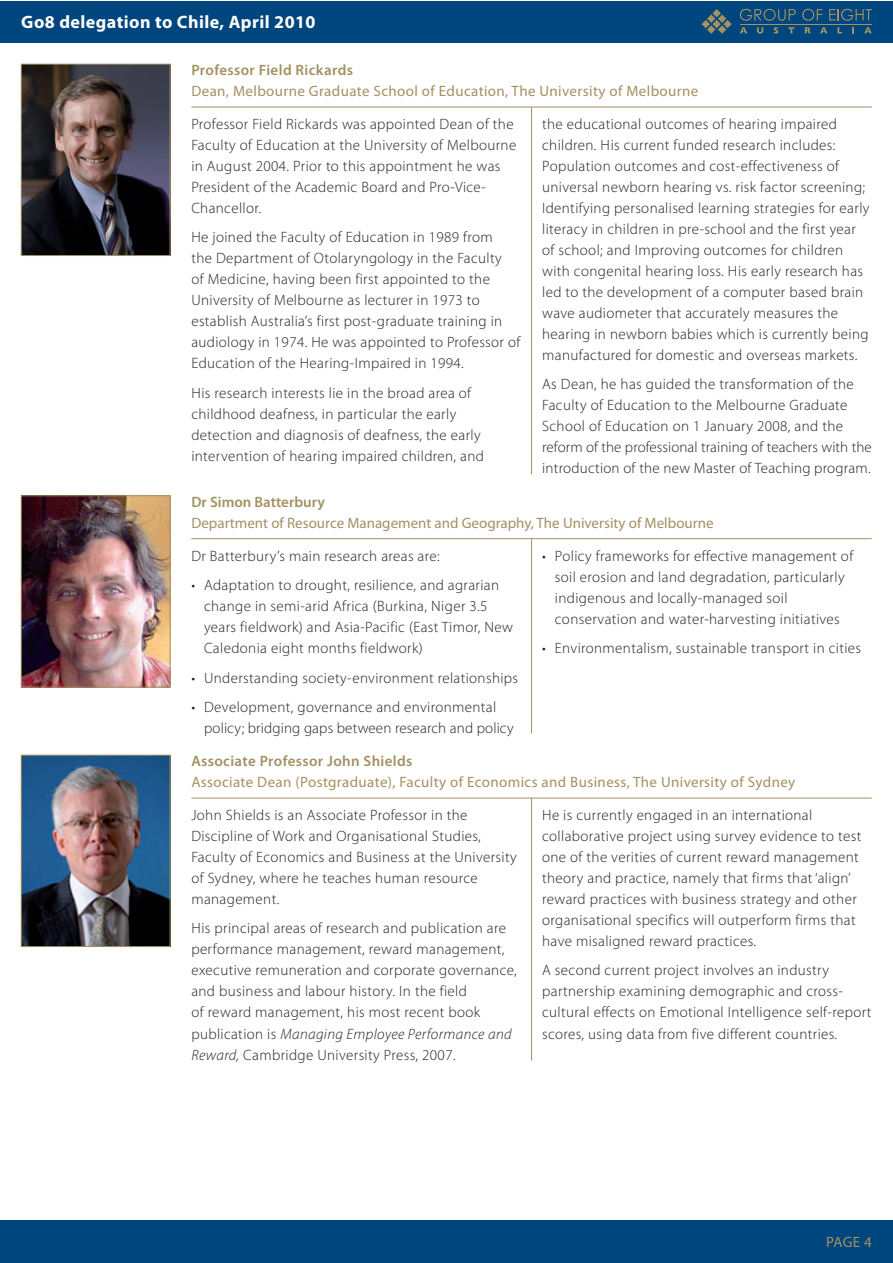
<style>
.page{position:relative;width:893px;height:1263px;background:#fff}
.page>*{position:absolute;margin:0;border:0;box-sizing:border-box;transform-origin:0 0}
.t1{font:700 18px "Myriad Pro";letter-spacing:.025em;color:#fff}
.t2{font:300 15px/21px "Myriad Pro";letter-spacing:.025em;color:#231f20}
.t3{font:15px "Myriad Pro";letter-spacing:.025em;color:#a29161}
.t4{font:15px "Myriad Pro";color:#a29161}
.t5{font:600 15px "Myriad Pro";letter-spacing:.025em;color:#a29161}
.t6{font:600 15px "Myriad Pro";color:#a29161}
.s1{font-style:italic}
</style>
<div class="page">
<div style="left:0;top:1px;width:892px;height:42px;background:#00467e"></div>
<svg style="left:740px;top:9px;width:56px;height:12px"></svg>
<svg style="left:802px;top:9px;width:20px;height:12px"></svg>
<svg style="left:829px;top:9px;width:43px;height:12px"></svg>
<svg style="left:702px;top:9px;width:30px;height:25px"></svg>
<hr style="left:740px;top:24px;width:132px;height:1px;background:#a29161">
<svg style="left:740px;top:27px;width:7px;height:6px"></svg>
<svg style="left:757px;top:27px;width:6px;height:7px"></svg>
<svg style="left:774px;top:27px;width:4px;height:7px"></svg>
<svg style="left:788px;top:27px;width:7px;height:6px"></svg>
<svg style="left:805px;top:27px;width:6px;height:6px"></svg>
<svg style="left:820px;top:27px;width:7px;height:6px"></svg>
<svg style="left:837px;top:27px;width:5px;height:6px"></svg>
<svg style="left:852px;top:27px;width:2px;height:6px"></svg>
<svg style="left:864px;top:27px;width:8px;height:6px"></svg>
<div style="left:0;top:1220px;width:892px;height:43px;background:#00467e"></div>
<img style="left:23px;top:66px;width:145px;height:188px">
<div style="left:21px;top:64px;width:149px;height:192px;border:1px solid #a29161"></div>
<hr style="left:191px;top:107px;width:681px;height:1px;background:#a29161">
<hr style="left:531px;top:107px;width:1px;height:367px;background:#a29161">
<img style="left:23px;top:497px;width:145px;height:188px">
<div style="left:21px;top:495px;width:149px;height:192px;border:1px solid #a29161"></div>
<hr style="left:191px;top:538px;width:681px;height:1px;background:#a29161">
<hr style="left:531px;top:539px;width:1px;height:194px;background:#a29161">
<img style="left:23px;top:757px;width:145px;height:188px">
<div style="left:21px;top:755px;width:149px;height:192px;border:1px solid #a29161"></div>
<hr style="left:191px;top:798px;width:681px;height:1px;background:#a29161">
<hr style="left:531px;top:798px;width:1px;height:262px;background:#a29161">
<p class="t1" style="left:21px;top:10px;width:296px">Go8 delegation to Chile, April 2010</p>
<p class="t5" style="left:191px;top:61px;width:163px">Professor Field Rickards</p>
<p class="t3" style="left:191px;top:82px;width:509px">Dean, Melbourne Graduate School of Education, The University of Melbourne</p>
<p class="t2" style="left:191px;top:113px;width:326px">Professor Field Rickards was appointed Dean of the Faculty of Education at the University of Melbourne in August 2004. Prior to this appointment he was President of the Academic Board and Pro-Vice-Chancellor.</p>
<p class="t2" style="left:191px;top:227px;width:330px">He joined the Faculty of Education in 1989 from<br>the Department of Otolaryngology in the Faculty<br>of Medicine, having been first appointed to the University of Melbourne as lecturer in 1973 to establish Australia’s first post-graduate training in audiology in 1974. He was appointed to Professor of Education of the Hearing-Impaired in 1994.</p>
<p class="t2" style="left:191px;top:382px;width:294px">His research interests lie in the broad area of childhood deafness, in particular the early detection and diagnosis of deafness, the early intervention of hearing impaired children, and</p>
<p class="t2" style="left:542px;top:113px;width:329px">the educational outcomes of hearing impaired children. His current funded research includes:<br>Population outcomes and cost-effectiveness of universal newborn hearing vs. risk factor screening; Identifying personalised learning strategies for early literacy in children in pre-school and the first year of school; and Improving outcomes for children with congenital hearing loss. His early research has led to the development of a computer based brain wave audiometer that accurately measures the hearing in newborn babies which is currently being manufactured for domestic and overseas markets.</p>
<p class="t2" style="left:542px;top:374px;width:331px">As Dean, he has guided the transformation of the Faculty of Education to the Melbourne Graduate School of Education on 1 January 2008, and the reform of the professional training of teachers with the introduction of the new Master of Teaching program.</p>
<p class="t6" style="left:191px;top:492px;width:135px">Dr Simon Batterbury</p>
<p class="t4" style="left:191px;top:514px;width:524px">Department of Resource Management and Geography, The University of Melbourne</p>
<p class="t2" style="left:204px;top:541px;width:297px;line-height:29.5px;text-indent:-13px">Dr Batterbury’s main research areas are:<br>Adaptation to drought, resilience, and agrarian</p>
<p class="t2" style="left:204px;top:595px;width:310px">change in semi-arid Africa (Burkina, Niger 3.5 years fieldwork) and Asia-Pacific (East Timor, New<br>Caledonia eight months fieldwork)</p>
<p class="t2" style="left:204px;top:663px;width:316px;line-height:29.5px">Understanding society-environment relationships<br>Development, governance and environmental</p>
<p class="t2" style="left:204px;top:717px;width:311px">policy; bridging gaps between research and policy</p>
<p class="t2" style="left:555px;top:545px;width:300px">Policy frameworks for effective management of soil erosion and land degradation, particularly indigenous and locally-managed soil conservation and water-harvesting initiatives</p>
<p class="t2" style="left:555px;top:637px;width:308px">Environmentalism, sustainable transport in cities</p>
<p class="t5" style="left:191px;top:752px;width:223px">Associate Professor John Shields</p>
<p class="t3" style="left:191px;top:773px;width:605px">Associate Dean (Postgraduate), Faculty of Economics and Business, The University of Sydney</p>
<p class="t2" style="left:191px;top:804px;width:327px">John Shields is an Associate Professor in the Discipline of Work and Organisational Studies, Faculty of Economics and Business at the University of Sydney, where he teaches human resource management.</p>
<p class="t2" style="left:191px;top:918px;width:327px">His principal areas of research and publication are performance management, reward management, executive remuneration and corporate governance, and business and labour history. In the field<br>of reward management, his most recent book publication is <span class="s1">Managing Employee Performance and Reward,</span> Cambridge University Press, 2007.</p>
<p class="t2" style="left:542px;top:804px;width:321px">He is currently engaged in an international collaborative project using survey evidence to test one of the verities of current reward management theory and practice, namely that firms that ‘align’ reward practices with business strategy and other organisational specifics will outperform firms that have misaligned reward practices.</p>
<p class="t2" style="left:542px;top:960px;width:331px">A second current project involves an industry partnership examining demographic and cross&shy;cultural effects on Emotional Intelligence self-report scores, using data from five different countries.</p>
<p class="t3" style="left:826px;top:1233px;width:47px">PAGE 4</p>
</div>
